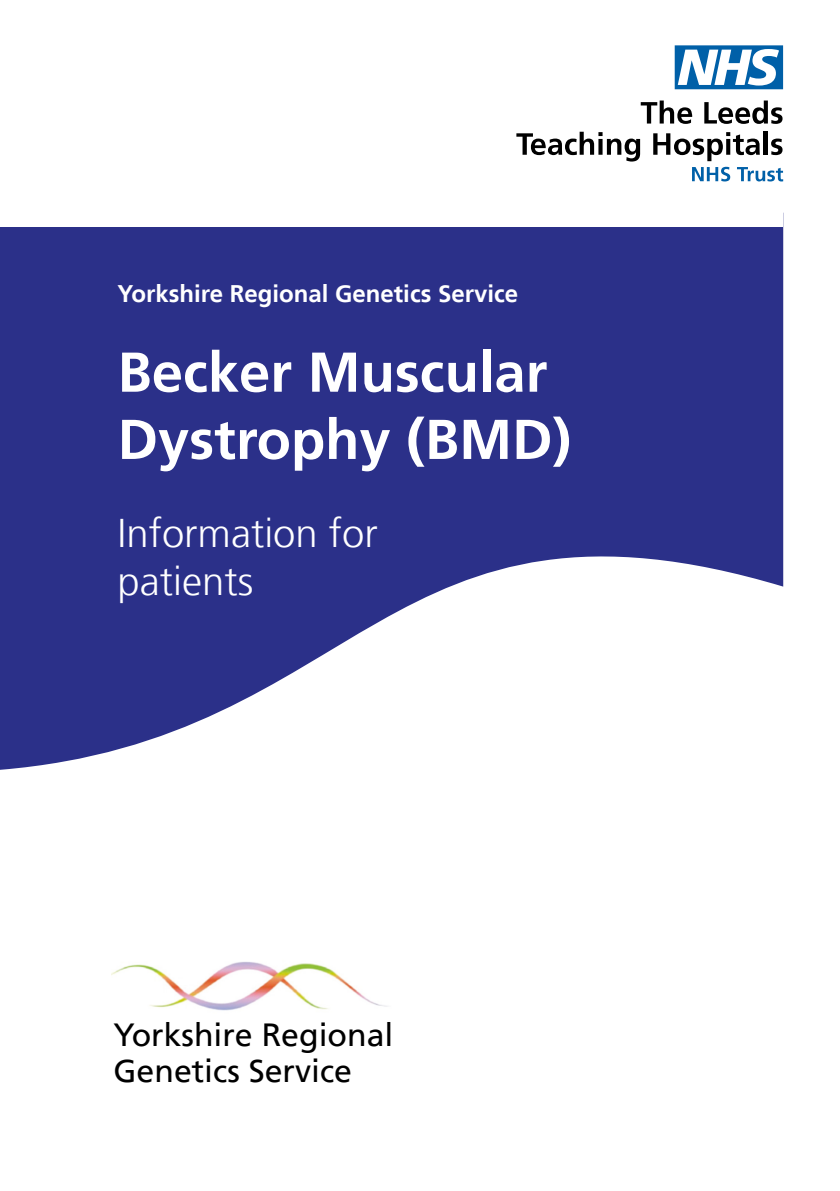
<style>
.page{position:relative;width:840px;height:1191px;background:#fff}
.page>*{position:absolute;margin:0;border:0;box-sizing:border-box;transform-origin:0 0}
.t1{font:700 56px/67.2px "Frutiger LT";color:#fff}
.t2{font:300 40px/48px "Frutiger LT";color:#fff}
.t3{font:32px/36px "Frutiger LT";color:#000}
.t4{font:700 24px "Frutiger LT";color:#fff}
</style>
<div class="page">
<svg style="left:0;top:227px;width:782px;height:543px;fill:#2b3089"></svg>
<img style="left:111px;top:962px;width:276px;height:49px">
<svg style="left:674px;top:45px;width:108px;height:44px"></svg>
<svg style="left:640px;top:100px;width:51px;height:24px"></svg>
<svg style="left:704px;top:100px;width:78px;height:24px"></svg>
<svg style="left:516px;top:132px;width:123px;height:30px"></svg>
<svg style="left:653px;top:132px;width:106px;height:29px"></svg>
<hr style="left:763px;top:132px;width:4px;height:23px;background:#000">
<svg style="left:771px;top:139px;width:11px;height:16px"></svg>
<svg style="left:692px;top:167px;width:37px;height:14px"></svg>
<svg style="left:737px;top:167px;width:45px;height:14px"></svg>
<p class="t4" style="left:117px;top:279px;width:402px">Yorkshire Regional Genetics Service</p>
<h1 class="t1" style="left:117px;top:339px;width:455px">Becker Muscular<br>Dystrophy (BMD)</h1>
<p class="t2" style="left:117px;top:509px;width:261px">Information for patients</p>
<p class="t3" style="left:113px;top:1017px;width:281px">Yorkshire Regional<br>Genetics Service</p>
</div>
